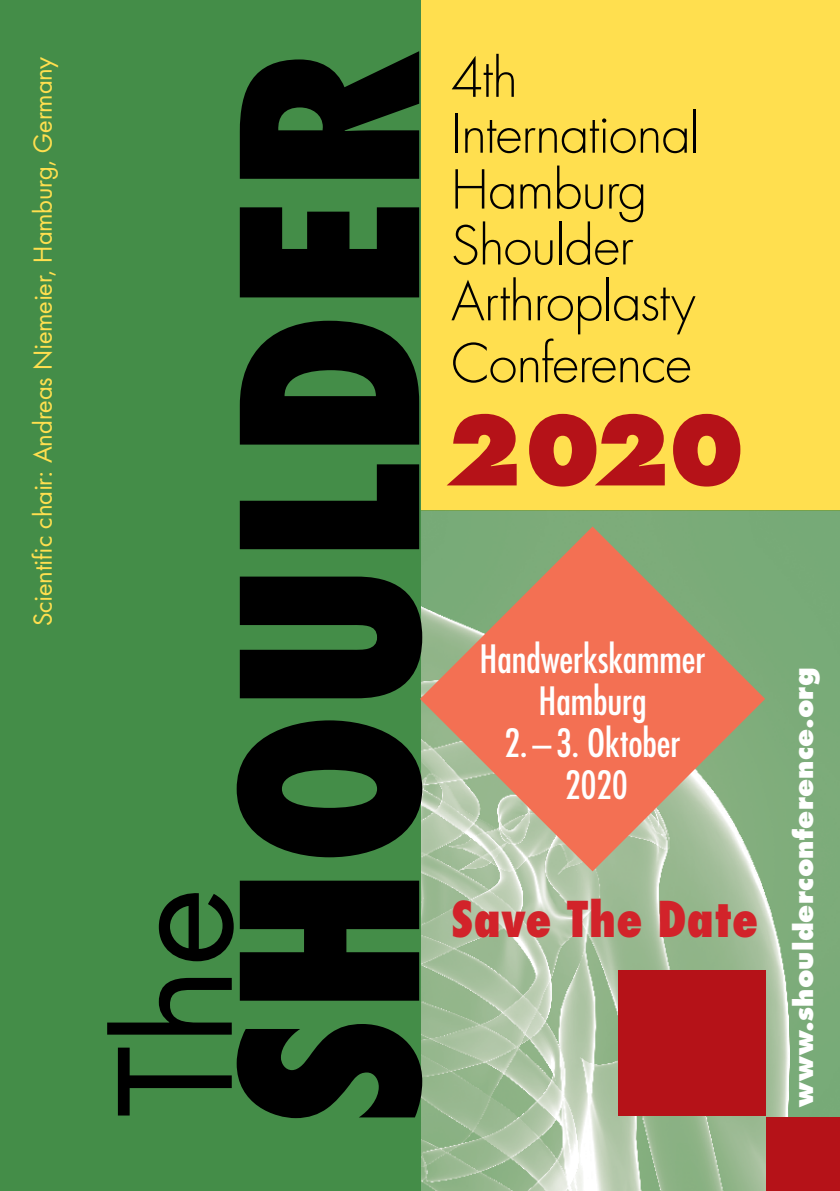
<style>
.page{position:relative;width:840px;height:1191px;background:#fff}
.page>*{position:absolute;margin:0;border:0;box-sizing:border-box;transform-origin:0 0}
.t1{font:800 condensed 237.6px "Futura";color:#000}
.t2{font:150.8px "Futura";color:#000}
.t3{font:800 93.4px "Futura";color:#b51218}
.t4{font:300 52.2px/55.8px "Futura";letter-spacing:-.015em;color:#000}
.t5{font:800 condensed 48px "Futura";letter-spacing:-.01em;color:#d2232a}
.t6{font:condensed 38px/42px "Futura";letter-spacing:-.005em;color:#fff;text-align:center}
.t7{font:800 26px "Futura";letter-spacing:.01em;color:#fff}
.t8{font:24px "Futura";letter-spacing:-.01em;color:#ffdf4f}
</style>
<div class="page">
<div style="left:420px;top:0;width:419px;height:510px;background:#ffdf4f"></div>
<img style="left:420px;top:510px;width:419px;height:681px">
<div style="left:0;top:0;width:420px;height:1191px;background:#448d48"></div>
<div style="left:618px;top:969px;width:147px;height:146px;background:#b51218"></div>
<svg style="left:420px;top:526px;width:344px;height:345px;background:#c39471"></svg>
<div style="left:765px;top:1117px;width:74px;height:74px;background:#b51218"></div>
<p class="t8" style="left:27px;top:626px;width:571px;rotate:-90deg">Scientific chair: Andreas Niemeier, Hamburg, Germany</p>
<h1 class="t1" style="left:178px;top:1127px;width:1079px;rotate:-90deg">Shoulder</h1>
<h2 class="t2" style="left:72px;top:1117px;width:230px;rotate:-90deg">The</h2>
<p class="t4" style="left:451px;top:51px;width:250px">4th<br>International<br>Hamburg<br>Shoulder<br>Arthroplasty</p>
<p class="t4" style="left:451px;top:336px;width:242px">Conference</p>
<h3 class="t3" style="left:444px;top:393px;width:303px">2020</h3>
<p class="t6" style="left:479px;top:637px;width:227px">Handwerkskammer<br>Hamburg</p>
<p class="t6" style="left:504px;top:721px;width:178px">2. – 3. Oktober<br>2020</p>
<p class="t5" style="left:451px;top:888px;width:308px">Save The Date</p>
<p class="t7" style="left:786px;top:1107px;width:441px;rotate:-90deg">www.shoulderconference.org</p>
</div>
